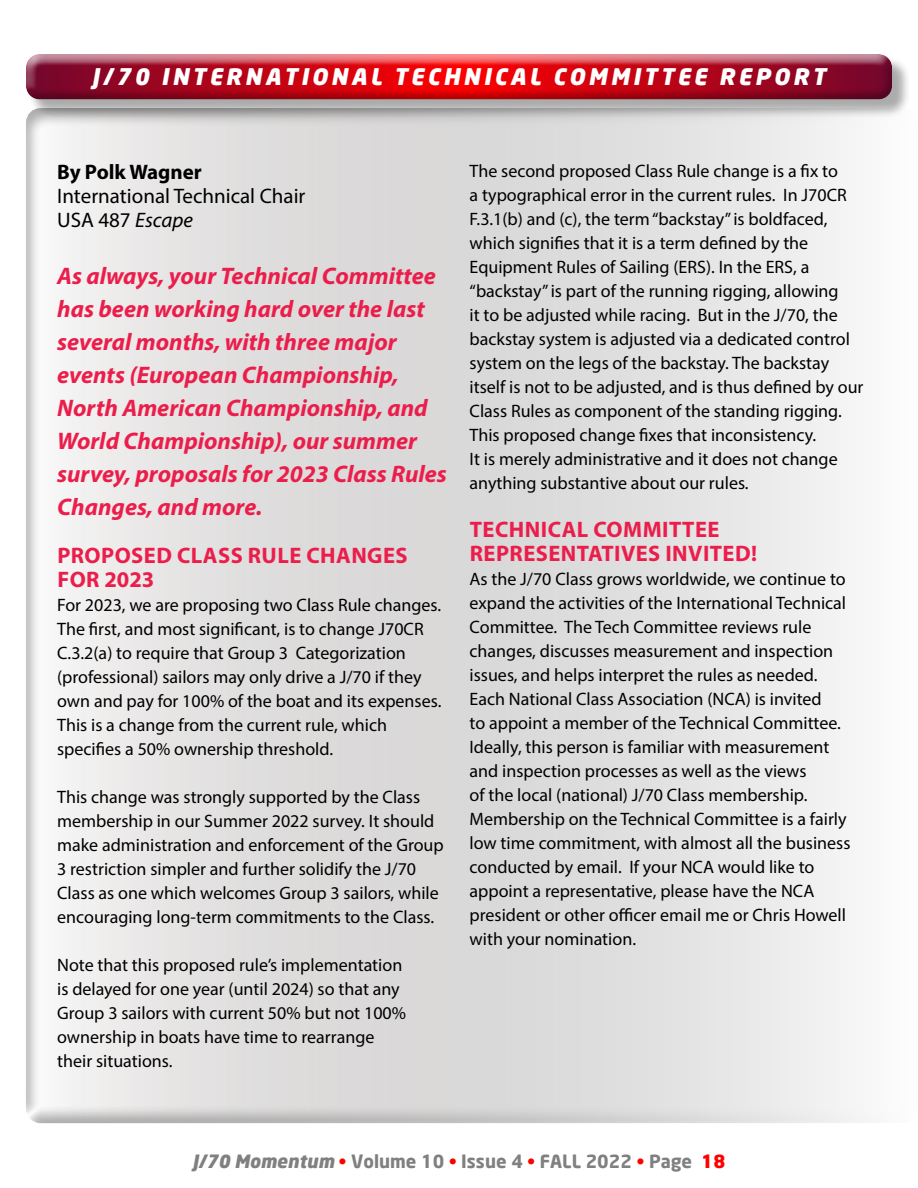
<style>
.page{position:relative;width:918px;height:1188px;background:#fff}
.page>*{position:absolute;margin:0;border:0;box-sizing:border-box;transform-origin:0 0}
.t1{font:italic 700 24px/33px "Myriad Pro";color:#eb1e4b}
.t2{font:700 22.5px/24px "Myriad Pro";letter-spacing:.02em;color:#eb1e4b}
.t3{font:italic 900 22.5px "Neo Sans";letter-spacing:.15em;color:#fff}
.t4{font:21px/24px "Myriad Pro";color:#000}
.t5{font:18px/24px "Myriad Pro";color:#000}
.t6{font:700 18px "Neo Sans";color:#808080}
.s1{font-weight:700}
.s2{font-style:italic}
.s3{font-weight:900;font-style:italic}
.s4{color:#f00}
.s5{font-weight:900;color:#f00}
</style>
<div class="page">
<div style="left:14px;top:98px;width:904px;height:1026px;background:#000;opacity:.32"></div>
<div style="left:28px;top:57px;width:882px;height:61px;background:#000;opacity:.33"></div>
<div style="left:15px;top:44px;width:884px;height:55px;background:#fff"></div>
<div style="left:19px;top:54px;width:884px;height:47px;background:#000;opacity:.27"></div>
<p class="t3" style="left:92px;top:62px;width:735px">J/70 INTERNATIONAL TECHNICAL COMMITTEE REPORT</p>
<p class="t4" style="left:57px;top:159px;width:250px"><span class="s1">By Polk Wagner<br></span>International Technical Chair</p>
<p class="t4" style="left:57px;top:207px;width:137px">USA 487 <span class="s2">Escape</span></p>
<p class="t1" style="left:57px;top:258px;width:391px">As always, your Technical Committee has been working hard over the last several months, with three major events (European Championship,<br>North American Championship, and<br>World Championship), our summer survey, proposals for 2023 Class Rules<br>Changes, and more.</p>
<p class="t2" style="left:57px;top:544px;width:352px">PROPOSED CLASS RULE CHANGES<br>FOR 2023</p>
<p class="t5" style="left:57px;top:593px;width:386px">For 2023, we are proposing two Class Rule changes.<br>The first, and most significant, is to change J70CR C.3.2(a) to require that Group 3 Categorization (professional) sailors may only drive a J/70 if they own and pay for 100% of the boat and its expenses.<br>This is a change from the current rule, which specifies a 50% ownership threshold.</p>
<p class="t5" style="left:57px;top:785px;width:388px">This change was strongly supported by the Class membership in our Summer 2022 survey. It should make administration and enforcement of the Group 3 restriction simpler and further solidify the J/70<br>Class as one which welcomes Group 3 sailors, while encouraging long-term commitments to the Class.</p>
<p class="t5" style="left:57px;top:953px;width:347px">Note that this proposed rule’s implementation is delayed for one year (until 2024) so that any</p>
<p class="t5" style="left:57px;top:1001px;width:350px">Group 3 sailors with current 50% but not 100% ownership in boats have time to rearrange their situations.</p>
<p class="t5" style="left:470px;top:158px;width:395px">The second proposed Class Rule change is a fix to<br>a typographical error in the current rules. In J70CR F.3.1(b) and (c), the term “backstay” is boldfaced, which signifies that it is a term defined by the Equipment Rules of Sailing (ERS). In the ERS, a “backstay” is part of the running rigging, allowing<br>it to be adjusted while racing. But in the J/70, the backstay system is adjusted via a dedicated control system on the legs of the backstay. The backstay itself is not to be adjusted, and is thus defined by our Class Rules as component of the standing rigging.<br>This proposed change fixes that inconsistency.<br>It is merely administrative and it does not change anything substantive about our rules.</p>
<p class="t2" style="left:470px;top:517px;width:289px">TECHNICAL COMMITTEE<br>REPRESENTATIVES INVITED!</p>
<p class="t5" style="left:470px;top:566px;width:382px">As the J/70 Class grows worldwide, we continue to expand the activities of the International Technical Committee. The Tech Committee reviews rule changes, discusses measurement and inspection issues, and helps interpret the rules as needed.<br>Each National Class Association (NCA) is invited<br>to appoint a member of the Technical Committee.<br>Ideally, this person is familiar with measurement and inspection processes as well as the views<br>of the local (national) J/70 Class membership.<br>Membership on the Technical Committee is a fairly low time commitment, with almost all the business conducted by email. If your NCA would like to appoint a representative, please have the NCA president or other officer email me or Chris Howell with your nomination.</p>
<p class="t6" style="left:192px;top:1150px;width:535px"><span class="s3">J/70 Momentum</span> <span class="s4">•</span> Volume 10 <span class="s4">•</span> Issue 4 <span class="s4">•</span> FALL 2022 <span class="s4">•</span> Page <span class="s5">18</span></p>
</div>
